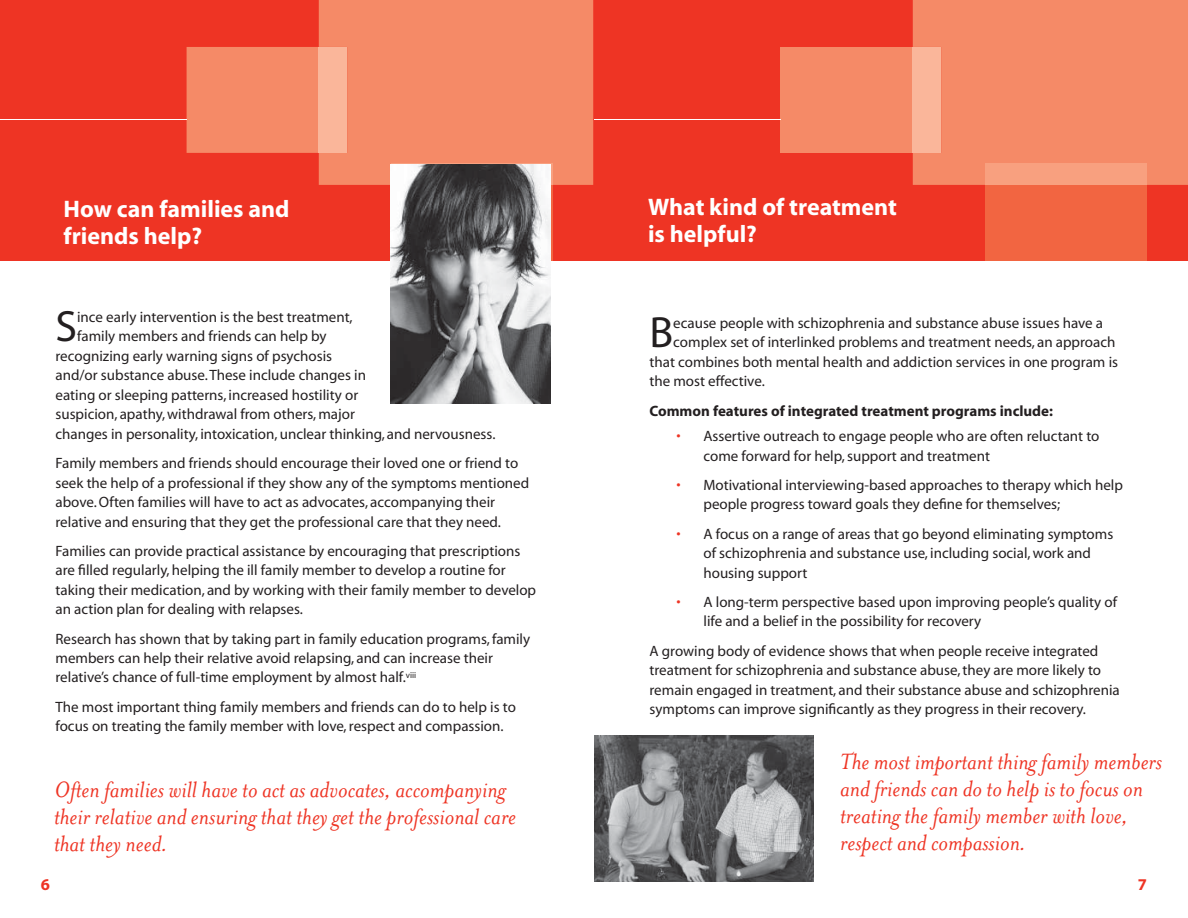
<style>
.page{position:relative;width:1188px;height:918px;background:#fff}
.page>*{position:absolute;margin:0;border:0;box-sizing:border-box;transform-origin:0 0}
.t1{font:43.95px "Myriad";color:#231f20}
.t2{font:italic 25.5px/27px "Mrs Eaves";color:#ee3424}
.t3{font:700 24px/27px "Myriad";color:#fff}
.t4{font:700 16.5px "Myriad";color:#ee3424}
.t5{font:15px/19.5px "Myriad";color:#231f20}
.t6{font:700 15px "Myriad";color:#231f20}
.s1{color:#ee3424}
</style>
<div class="page">
<div style="left:0;top:0;width:594px;height:261px;background:#ee3424"></div>
<hr style="left:0;top:119px;width:187px;height:1px;background:#fff">
<div style="left:319px;top:0;width:274px;height:185px;background:#f58a67"></div>
<div style="left:187px;top:47px;width:132px;height:106px;background:#f58a67"></div>
<div style="left:319px;top:47px;width:28px;height:106px;background:#fab69a"></div>
<div style="left:391px;top:163px;width:162px;height:22px;background:linear-gradient(to bottom,#f8a07f,#f8a07f)"></div>
<img style="left:390px;top:164px;width:160px;height:239px">
<div style="left:594px;top:0;width:594px;height:261px;background:#ee3424"></div>
<div style="left:913px;top:0;width:275px;height:185px;background:#f58a67"></div>
<div style="left:781px;top:47px;width:132px;height:106px;background:#f58a67"></div>
<div style="left:913px;top:47px;width:28px;height:106px;background:#fab69a"></div>
<div style="left:985px;top:185px;width:162px;height:76px;background:#f26541"></div>
<div style="left:985px;top:163px;width:162px;height:22px;background:#f8a07f"></div>
<hr style="left:594px;top:119px;width:187px;height:1px;background:#fff">
<img style="left:594px;top:735px;width:220px;height:147px">
<h3 class="t3" style="left:64px;top:197px;width:227px">How can families and friends help?</h3>
<h1 class="t1" style="left:56px;top:310px;width:23px">S</h1>
<p class="t5" style="left:77px;top:308px;width:277px">ince early intervention is the best treatment,</p>
<p class="t5" style="left:77px;top:328px;width:251px">family members and friends can help by</p>
<p class="t5" style="left:55px;top:347px;width:278px">recognizing early warning signs of psychosis</p>
<p class="t5" style="left:55px;top:367px;width:312px">and/or substance abuse. These include changes in</p>
<p class="t5" style="left:55px;top:386px;width:304px">eating or sleeping patterns, increased hostility or</p>
<p class="t5" style="left:55px;top:406px;width:301px">suspicion, apathy, withdrawal from others, major</p>
<p class="t5" style="left:55px;top:425px;width:441px">changes in personality, intoxication, unclear thinking, and nervousness.</p>
<p class="t5" style="left:55px;top:454px;width:475px">Family members and friends should encourage their loved one or friend to seek the help of a professional if they show any of the symptoms mentioned above. Often families will have to act as advocates, accompanying their relative and ensuring that they get the professional care that they need.</p>
<p class="t5" style="left:55px;top:542px;width:482px">Families can provide practical assistance by encouraging that prescriptions are filled regularly, helping the ill family member to develop a routine for taking their medication, and by working with their family member to develop an action plan for dealing with relapses.</p>
<p class="t5" style="left:55px;top:630px;width:476px">Research has shown that by taking part in family education programs, family members can help their relative avoid relapsing, and can increase their relative’s chance of full-time employment by almost half.<sup>viii</sup></p>
<p class="t5" style="left:55px;top:698px;width:462px">The most important thing family members and friends can do to help is to focus on treating the family member with love, respect and compassion.</p>
<h2 class="t2" style="left:54px;top:775px;width:464px">Often families will have to act as advocates, accompanying their relative and ensuring that they get the professional care that they need.</h2>
<p class="t4" style="left:41px;top:878px;width:11px">6</p>
<h3 class="t3" style="left:648px;top:195px;width:251px">What kind of treatment is helpful?</h3>
<h1 class="t1" style="left:650px;top:316px;width:25px">B</h1>
<p class="t5" style="left:673px;top:314px;width:431px">ecause people with schizophrenia and substance abuse issues have a</p>
<p class="t5" style="left:673px;top:334px;width:444px">complex set of interlinked problems and treatment needs, an approach</p>
<p class="t5" style="left:650px;top:353px;width:470px">that combines both mental health and addiction services in one program is</p>
<p class="t5" style="left:650px;top:373px;width:117px">the most effective.</p>
<p class="t6" style="left:650px;top:405px;width:405px">Common features of integrated treatment programs include:</p>
<p class="t5" style="left:704px;top:427px;width:398px;text-indent:-27px"><span class="s1">•</span> Assertive outreach to engage people who are often reluctant to come forward for help, support and treatment</p>
<p class="t5" style="left:704px;top:476px;width:421px;text-indent:-27px"><span class="s1">•</span> Motivational interviewing-based approaches to therapy which help people progress toward goals they define for themselves;</p>
<p class="t5" style="left:704px;top:525px;width:411px;text-indent:-27px"><span class="s1">•</span> A focus on a range of areas that go beyond eliminating symptoms of schizophrenia and substance use, including social, work and housing support</p>
<p class="t5" style="left:704px;top:593px;width:415px;text-indent:-27px"><span class="s1">•</span> A long-term perspective based upon improving people’s quality of life and a belief in the possibility for recovery</p>
<p class="t5" style="left:650px;top:642px;width:472px">A growing body of evidence shows that when people receive integrated treatment for schizophrenia and substance abuse, they are more likely to remain engaged in treatment, and their substance abuse and schizophrenia symptoms can improve significantly as they progress in their recovery.</p>
<h2 class="t2" style="left:840px;top:747px;width:323px">The most important thing family members and friends can do to help is to focus on treating the family member with love, respect and compassion.</h2>
<p class="t4" style="left:1138px;top:878px;width:11px">7</p>
</div>
